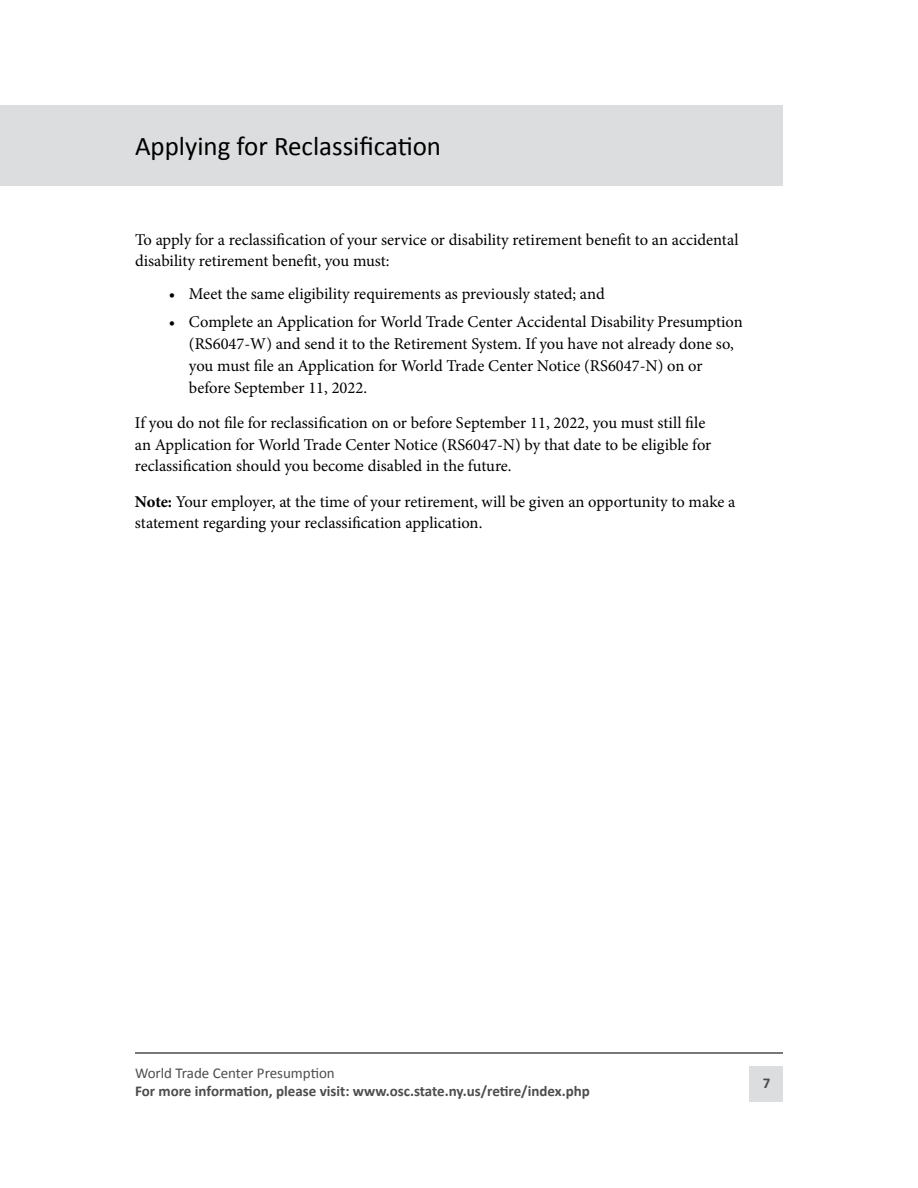
<style>
.page{position:relative;width:918px;height:1188px;background:#fff}
.page>*{position:absolute;margin:0;border:0;box-sizing:border-box;transform-origin:0 0}
.t1{font:27px "Calibri";color:#000}
.t2{font:16.5px/21.8px "Minion Pro";letter-spacing:-.005em;color:#000}
.t3{font:700 15px "Calibri";color:#4d4d4f}
.t4{font:15px "Calibri";color:#4d4d4f}
.s1{font-weight:700}
</style>
<div class="page">
<div style="left:0;top:105px;width:783px;height:81px;background:#dcddde"></div>
<div style="left:750px;top:1066px;width:33px;height:36px;background:#dcddde"></div>
<hr style="left:135px;top:1052px;width:648px;height:2px;background:#4d4d4f">
<h1 class="t1" style="left:135px;top:129px;width:308px">Applying for Reclassification</h1>
<p class="t2" style="left:135px;top:228px;width:605px">To apply for a reclassification of your service or disability retirement benefit to an accidental disability retirement benefit, you must:</p>
<p class="t2" style="left:169px;top:283px;width:438px">• Meet the same eligibility requirements as previously stated; and</p>
<p class="t2" style="left:189px;top:311px;width:555px;text-indent:-20px">• Complete an Application for World Trade Center Accidental Disability Presumption (RS6047-W) and send it to the Retirement System. If you have not already done so, you must file an Application for World Trade Center Notice (RS6047-N) on or before September 11, 2022.</p>
<p class="t2" style="left:135px;top:412px;width:578px">If you do not file for reclassification on or before September 11, 2022, you must still file an Application for World Trade Center Notice (RS6047-N) by that date to be eligible for reclassification should you become disabled in the future.</p>
<p class="t2" style="left:135px;top:490px;width:602px"><span class="s1">Note:</span> Your employer, at the time of your retirement, will be given an opportunity to make a statement regarding your reclassification application.</p>
<p class="t4" style="left:135px;top:1063px;width:201px">World Trade Center Presumption</p>
<p class="t3" style="left:135px;top:1081px;width:456px">For more information, please visit: www.osc.state.ny.us/retire/index.php</p>
<p class="t3" style="left:763px;top:1073px;width:9px">7</p>
</div>
